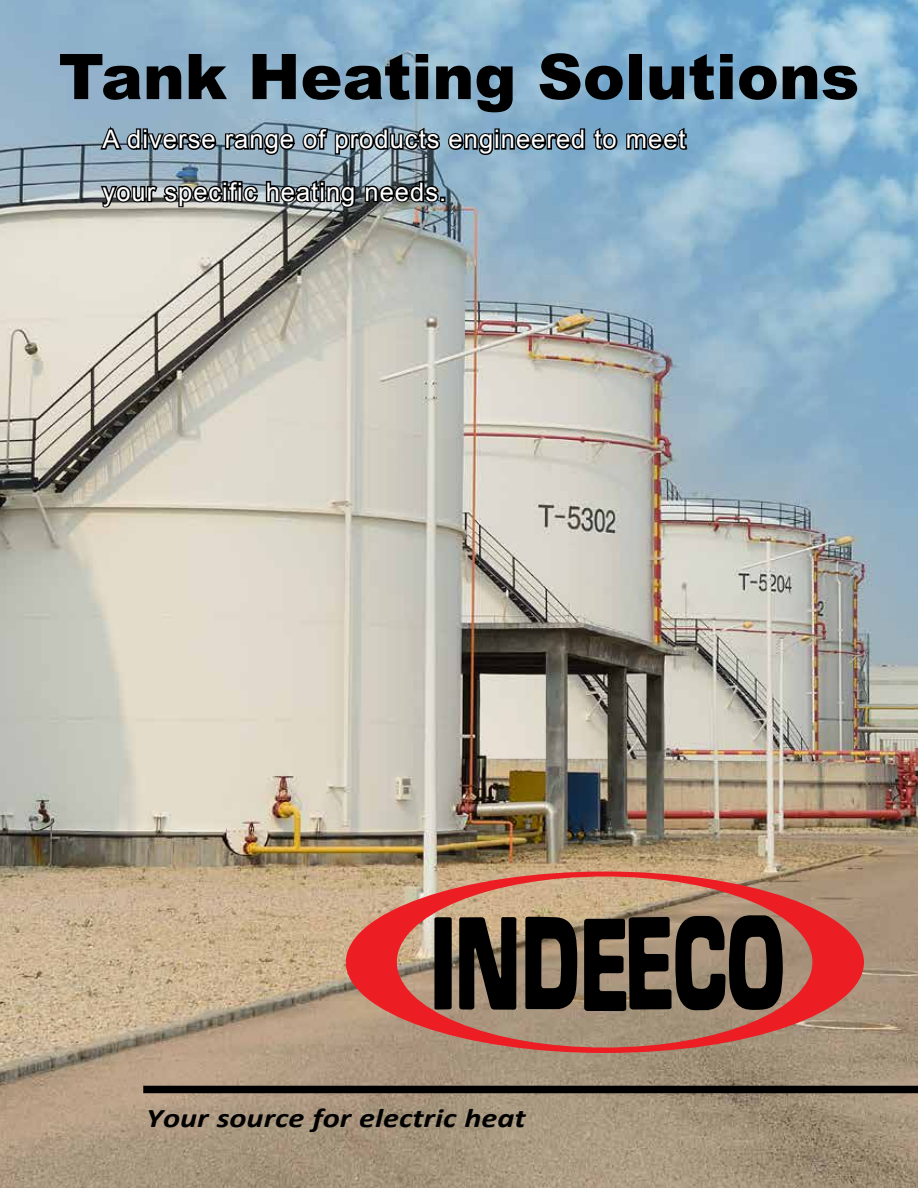
<style>
.page{position:relative;width:918px;height:1188px;background:#fff}
.page>*{position:absolute;margin:0;border:0;box-sizing:border-box;transform-origin:0 0}
.t1{font:900 63px "Arial";color:#000}
.t2{font:italic 700 27px "Calibri";color:#000;scale:1.2 1}
.t3{font:25.5px/52.5px "Arial";letter-spacing:.04em;color:#fff}
</style>
<div class="page">
<img style="left:0;top:0;width:918px;height:1188px">
<svg style="left:98px;top:119px;width:591px;height:38px;background:#5d7585"></svg>
<img style="left:99px;top:178px;width:347px;height:32px">
<div style="left:143px;top:1086px;width:775px;height:7px;background:#000"></div>
<svg style="left:346px;top:872px;width:518px;height:181px;background:#c37866"></svg>
<svg style="left:434px;top:917px;width:18px;height:93px;background:#090807"></svg>
<svg style="left:459px;top:916px;width:58px;height:94px;background:#2a251e"></svg>
<svg style="left:525px;top:916px;width:52px;height:93px;background:#2c261f"></svg>
<svg style="left:584px;top:915px;width:199px;height:96px;background:#3c352c"></svg>
<h1 class="t1" style="left:59px;top:31px;width:802px">Tank Heating Solutions</h1>
<p class="t3" style="left:103px;top:113px;width:585px">A diverse range of products engineered to meet your specific heating needs.</p>
<p class="t2" style="left:146px;top:1101px;width:318px">Your source for electric heat</p>
</div>
